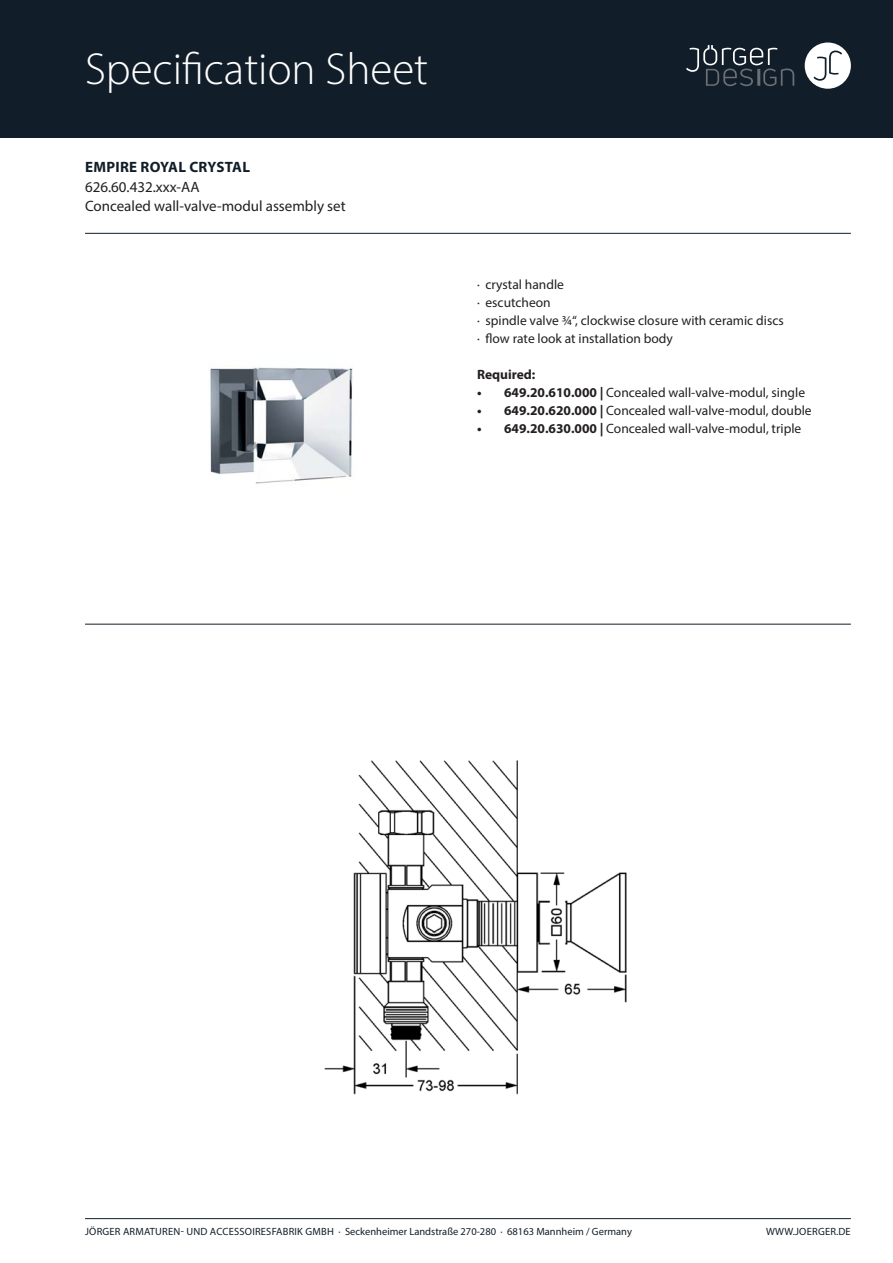
<style>
.page{position:relative;width:893px;height:1263px;background:#fff}
.page>*{position:absolute;margin:0;border:0;box-sizing:border-box;transform-origin:0 0}
.t1{font:300 45px "Myriad Pro";color:#fff}
.t2{font:15px "Myriad Pro";color:#231f20}
.t3{font:700 15px "Myriad Pro";letter-spacing:.02em;color:#111e29}
.t4{font:13.5px/18px "Myriad Pro";color:#231f20}
.t5{font:700 13.5px "Myriad Pro";color:#231f20}
.t6{font:10.5px "Myriad Pro";letter-spacing:.005em;color:#111e29}
.s1{font-weight:700}
</style>
<div class="page">
<div style="left:0;top:0;width:893px;height:138px;background:#111e29"></div>
<div style="left:805px;top:43px;width:46px;height:46px;background:#fff;border-radius:50%"></div>
<svg style="left:814px;top:51px;width:28px;height:30px"></svg>
<svg style="left:686px;top:45px;width:108px;height:41px"></svg>
<hr style="left:85px;top:1218px;width:766px;height:1px;background:#111e29">
<hr style="left:85px;top:233px;width:766px;height:1px;background:#111e29">
<hr style="left:85px;top:624px;width:766px;height:1px;background:#111e29">
<img style="left:210px;top:367px;width:143px;height:117px">
<img style="left:324px;top:760px;width:303px;height:335px">
<h1 class="t1" style="left:85px;top:52px;width:345px">Specification Sheet</h1>
<p class="t3" style="left:85px;top:161px;width:166px">EMPIRE ROYAL CRYSTAL</p>
<p class="t2" style="left:85px;top:200px;width:262px">Concealed wall-valve-modul assembly set</p>
<p class="t2" style="left:85px;top:181px;width:116px">626.60.432.xxx-AA</p>
<p class="t4" style="left:477px;top:277px;width:308px">· crystal handle<br>· escutcheon<br>· spindle valve ¾“, clockwise closure with ceramic discs · flow rate look at installation body</p>
<p class="t5" style="left:477px;top:369px;width:60px">Required:</p>
<p class="t4" style="left:477px;top:385px;width:330px"><span class="s1">• 649.20.610.000 |</span> Concealed wall-valve-modul, single</p>
<p class="t4" style="left:477px;top:403px;width:336px"><span class="s1">• 649.20.620.000 |</span> Concealed wall-valve-modul, double</p>
<p class="t4" style="left:477px;top:421px;width:326px"><span class="s1">• 649.20.630.000 |</span> Concealed wall-valve-modul, triple</p>
<p class="t6" style="left:85px;top:1228px;width:548px">JÖRGER ARMATUREN- UND ACCESSOIRESFABRIK GMBH · Seckenheimer Landstraße 270-280 · 68163 Mannheim / Germany</p>
<p class="t6" style="left:766px;top:1228px;width:86px">WWW.JOERGER.DE</p>
</div>
